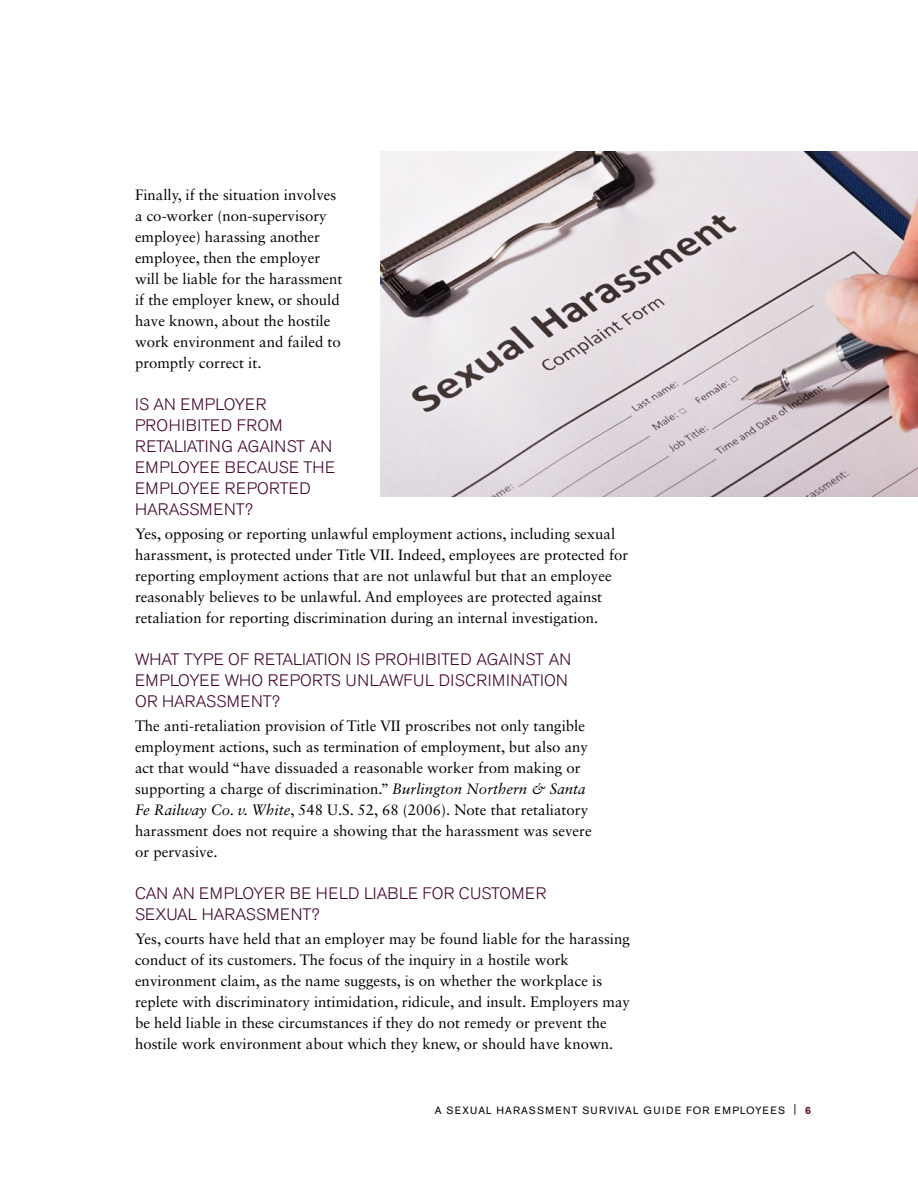
<style>
.page{position:relative;width:918px;height:1188px;background:#fff}
.page>*{position:absolute;margin:0;border:0;box-sizing:border-box;transform-origin:0 0}
.Heading_2{font:300 16.5px/21px "Akzidenz Grotesk BE";letter-spacing:.02em;color:#43062f}
.Heading_2-2{font:300 16.5px/21px "Akzidenz Grotesk BE";color:#43062f}
.Body{font:15px/21px "Sabon LT Std";color:#000}
.t1{font:10.5px "Akzidenz Grotesk BE";letter-spacing:.12em;color:#000}
.s1{font-style:italic}
.s2{font-weight:700;color:#5c1620}
</style>
<div class="page">
<img style="left:381px;top:151px;width:537px;height:346px">
<p class="Body" style="left:135px;top:185px;width:209px">Finally, if the situation involves a co-worker (non-supervisory employee) harassing another employee, then the employer will be liable for the harassment if the employer knew, or should have known, about the hostile work environment and failed to promptly correct it.</p>
<p class="Heading_2" style="left:135px;top:395px;width:202px">IS AN EMPLOYER<br>PROHIBITED FROM<br>RETALIATING AGAINST AN<br>EMPLOYEE BECAUSE THE<br>EMPLOYEE REPORTED<br>HARASSMENT?</p>
<p class="Body" style="left:135px;top:524px;width:495px">Yes, opposing or reporting unlawful employment actions, including sexual harassment, is protected under Title VII. Indeed, employees are protected for reporting employment actions that are not unlawful but that an employee reasonably believes to be unlawful. And employees are protected against retaliation for reporting discrimination during an internal investigation.</p>
<p class="Heading_2" style="left:135px;top:650px;width:438px">WHAT TYPE OF RETALIATION IS PROHIBITED AGAINST AN<br>EMPLOYEE WHO REPORTS UNLAWFUL DISCRIMINATION<br>OR HARASSMENT?</p>
<p class="Body" style="left:135px;top:716px;width:458px">The anti-retaliation provision of Title VII proscribes not only tangible employment actions, such as termination of employment, but also any act that would “have dissuaded a reasonable worker from making or supporting a charge of discrimination.” <span class="s1">Burlington Northern &amp; Santa Fe Railway Co. v. White</span>, 548 U.S. 52, 68 (2006). Note that retaliatory harassment does not require a showing that the harassment was severe or pervasive.</p>
<p class="Heading_2-2" style="left:135px;top:884px;width:413px">CAN AN EMPLOYER BE HELD LIABLE FOR CUSTOMER<br>SEXUAL HARASSMENT?</p>
<p class="Body" style="left:135px;top:929px;width:497px">Yes, courts have held that an employer may be found liable for the harassing conduct of its customers. The focus of the inquiry in a hostile work environment claim, as the name suggests, is on whether the workplace is replete with discriminatory intimidation, ridicule, and insult. Employers may be held liable in these circumstances if they do not remedy or prevent the hostile work environment about which they knew, or should have known.</p>
<p class="t1" style="left:435px;top:1104px;width:378px">A SEXUAL HARASSMENT SURVIVAL GUIDE FOR EMPLOYEES | <span class="s2">6</span></p>
</div>
